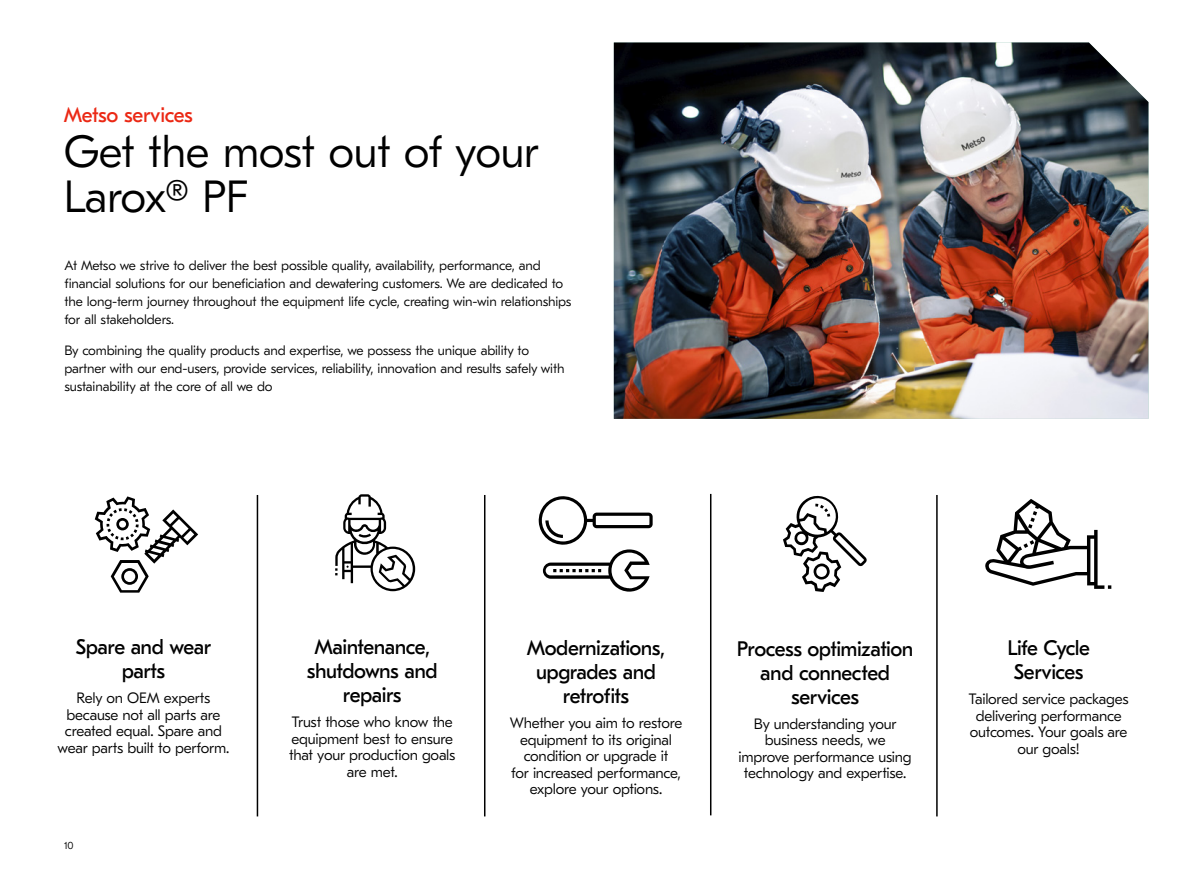
<style>
.page{position:relative;width:1191px;height:893px;background:#fff}
.page>*{position:absolute;margin:0;border:0;box-sizing:border-box;transform-origin:0 0}
.t1{font:300 45px/45px "GT Eesti LC Text";letter-spacing:-.01em;color:#000}
.t2{font:21px/24px "GT Eesti LC Text";letter-spacing:-.025em;color:#000;text-align:center}
.t3{font:21px "GT Eesti LC Text";letter-spacing:-.015em;color:#eb2814}
.t4{font:300 15px/16.5px "GT Eesti LC Text";letter-spacing:-.02em;color:#000;text-align:center}
.t5{font:300 13.5px/18px "GT Eesti LC Text";letter-spacing:-.01em;color:#000}
.t6{font:300 10.5px "GT Eesti LC Text";color:#000}
</style>
<div class="page">
<img style="left:614px;top:43px;width:534px;height:376px">
<svg style="left:95px;top:496px;width:103px;height:97px"></svg>
<svg style="left:335px;top:494px;width:80px;height:97px"></svg>
<svg style="left:538px;top:496px;width:114px;height:96px"></svg>
<svg style="left:783px;top:495px;width:84px;height:97px"></svg>
<svg style="left:985px;top:499px;width:126px;height:90px"></svg>
<hr style="left:257px;top:495px;width:1px;height:321px;background:#000">
<hr style="left:484px;top:495px;width:1px;height:321px;background:#000">
<hr style="left:710px;top:494px;width:1px;height:321px;background:#000">
<hr style="left:936px;top:495px;width:1px;height:321px;background:#000">
<h2 class="t3" style="left:64px;top:103px;width:131px">Metso services</h2>
<h1 class="t1" style="left:64px;top:130px;width:477px">Get the most out of your<br>Larox® PF</h1>
<p class="t5" style="left:64px;top:257px;width:508px">At Metso we strive to deliver the best possible quality, availability, performance, and financial solutions for our beneficiation and dewatering customers. We are dedicated to the long-term journey throughout the equipment life cycle, creating win-win relationships for all stakeholders.</p>
<p class="t5" style="left:64px;top:342px;width:501px">By combining the quality products and expertise, we possess the unique ability to partner with our end-users, provide services, reliability, innovation and results safely with sustainability at the core of all we do</p>
<h2 class="t2" style="left:76px;top:636px;width:137px">Spare and wear parts</h2>
<p class="t4" style="left:57px;top:690px;width:173px">Rely on OEM experts because not all parts are created equal. Spare and wear parts built to perform.</p>
<p class="t6" style="left:64px;top:840px;width:11px">10</p>
<h2 class="t2" style="left:307px;top:635px;width:132px">Maintenance, shutdowns and repairs</h2>
<p class="t4" style="left:289px;top:714px;width:168px">Trust those who know the equipment best to ensure that your production goals are met.</p>
<h2 class="t2" style="left:527px;top:636px;width:140px">Modernizations, upgrades and retrofits</h2>
<p class="t4" style="left:510px;top:715px;width:174px">Whether you aim to restore equipment to its original condition or upgrade it<br>for increased performance, explore your options.</p>
<h2 class="t2" style="left:737px;top:637px;width:178px">Process optimization and connected services</h2>
<p class="t4" style="left:738px;top:715px;width:174px">By understanding your business needs, we improve performance using technology and expertise.</p>
<h2 class="t2" style="left:1007px;top:637px;width:84px">Life Cycle<br>Services</h2>
<p class="t4" style="left:968px;top:691px;width:161px">Tailored service packages delivering performance outcomes. Your goals are our goals!</p>
</div>
